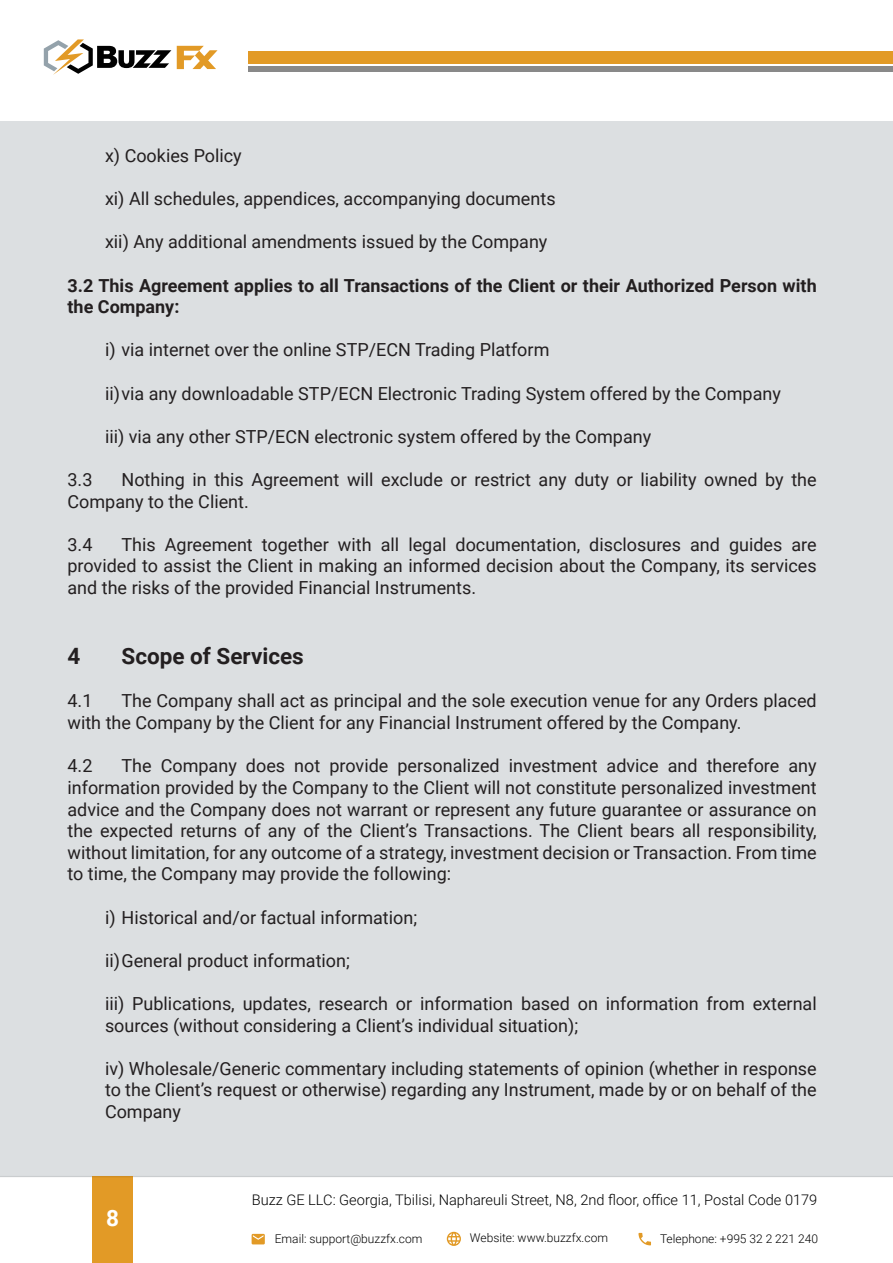
<style>
.page{position:relative;width:893px;height:1263px;background:#fff}
.page>*{position:absolute;margin:0;border:0;box-sizing:border-box;transform-origin:0 0}
.t1{font:700 22.5px "Roboto";color:#231f20}
.t2{font:700 22.5px "Roboto";color:#fff}
.t3{font:18px/21.6px "Roboto";color:#231f20}
.t4{font:700 18px/21.6px "Roboto";color:#231f20}
.t5{font:300 14.55px "Roboto";color:#010101}
.t6{font:300 12px "Roboto";color:#010101}
</style>
<div class="page">
<div style="left:0;top:122px;width:893px;height:1054px;background:#dcdfe1"></div>
<svg style="left:44px;top:39px;width:127px;height:36px"></svg>
<svg style="left:177px;top:46px;width:41px;height:23px"></svg>
<div style="left:248px;top:51px;width:645px;height:13px;background:#e29a26"></div>
<div style="left:248px;top:66px;width:645px;height:5px;background:#898989"></div>
<div style="left:93px;top:1176px;width:40px;height:87px;background:#e29a26"></div>
<svg style="left:252px;top:1234px;width:13px;height:10px"></svg>
<svg style="left:638px;top:1233px;width:13px;height:12px"></svg>
<svg style="left:447px;top:1232px;width:14px;height:14px"></svg>
<hr style="left:0;top:1176px;width:893px;height:1px;background:#010101">
<p class="t3" style="left:105px;top:144px;width:138px">x) Cookies Policy</p>
<p class="t3" style="left:105px;top:187px;width:452px">xi) All schedules, appendices, accompanying documents</p>
<p class="t3" style="left:105px;top:231px;width:444px">xii) Any additional amendments issued by the Company</p>
<p class="t4" style="left:68px;top:274px;width:751px">3.2 This Agreement applies to all Transactions of the Client or their Authorized Person with the Company:</p>
<p class="t3" style="left:105px;top:339px;width:446px">i) via internet over the online STP/ECN Trading Platform</p>
<p class="t3" style="left:105px;top:382px;width:677px">ii) via any downloadable STP/ECN Electronic Trading System offered by the Company</p>
<p class="t3" style="left:105px;top:425px;width:548px">iii) via any other STP/ECN electronic system offered by the Company</p>
<p class="t3" style="left:68px;top:468px;width:26px">3.3</p>
<p class="t3" style="left:68px;top:468px;width:751px;text-indent:54px">Nothing in this Agreement will exclude or restrict any duty or liability owned by the<br>Company to the Client.</p>
<p class="t3" style="left:68px;top:533px;width:26px">3.4</p>
<p class="t3" style="left:68px;top:533px;width:751px;text-align:justify;text-indent:54px">This Agreement together with all legal documentation, disclosures and guides are provided to assist the Client in making an informed decision about the Company, its services and the risks of the provided Financial Instruments.</p>
<p class="t1" style="left:67px;top:640px;width:14px">4</p>
<p class="t1" style="left:121px;top:640px;width:184px">Scope of Services</p>
<p class="t3" style="left:67px;top:690px;width:26px">4.1</p>
<p class="t3" style="left:67px;top:690px;width:751px;text-indent:54px">The Company shall act as principal and the sole execution venue for any Orders placed with the Company by the Client for any Financial Instrument offered by the Company.</p>
<p class="t3" style="left:67px;top:754px;width:26px">4.2</p>
<p class="t3" style="left:67px;top:754px;width:751px;text-align:justify;text-indent:54px">The Company does not provide personalized investment advice and therefore any information provided by the Company to the Client will not constitute personalized investment advice and the Company does not warrant or represent any future guarantee or assurance on the expected returns of any of the Client’s Transactions. The Client bears all responsibility, without limitation, for any outcome of a strategy, investment decision or Transaction. From time to time, the Company may provide the following:</p>
<p class="t3" style="left:105px;top:906px;width:314px">i) Historical and/or factual information;</p>
<p class="t3" style="left:105px;top:949px;width:246px">ii) General product information;</p>
<p class="t3" style="left:105px;top:992px;width:713px">iii) Publications, updates, research or information based on information from external sources (without considering a Client’s individual situation);</p>
<p class="t3" style="left:105px;top:1057px;width:713px;text-align:justify">iv) Wholesale/Generic commentary including statements of opinion (whether in response to the Client’s request or otherwise) regarding any Instrument, made by or on behalf of the Company</p>
<p class="t2" style="left:106px;top:1202px;width:14px">8</p>
<p class="t5" style="left:252px;top:1189px;width:567px">Buzz GE LLC: Georgia, Tbilisi, Naphareuli Street, N8, 2nd floor, office 11, Postal Code 0179</p>
<p class="t6" style="left:275px;top:1230px;width:149px">Email: support@buzzfx.com</p>
<p class="t6" style="left:470px;top:1230px;width:140px">Website: www.buzzfx.com</p>
<p class="t6" style="left:660px;top:1230px;width:160px">Telephone: +995 32 2 221 240</p>
</div>
